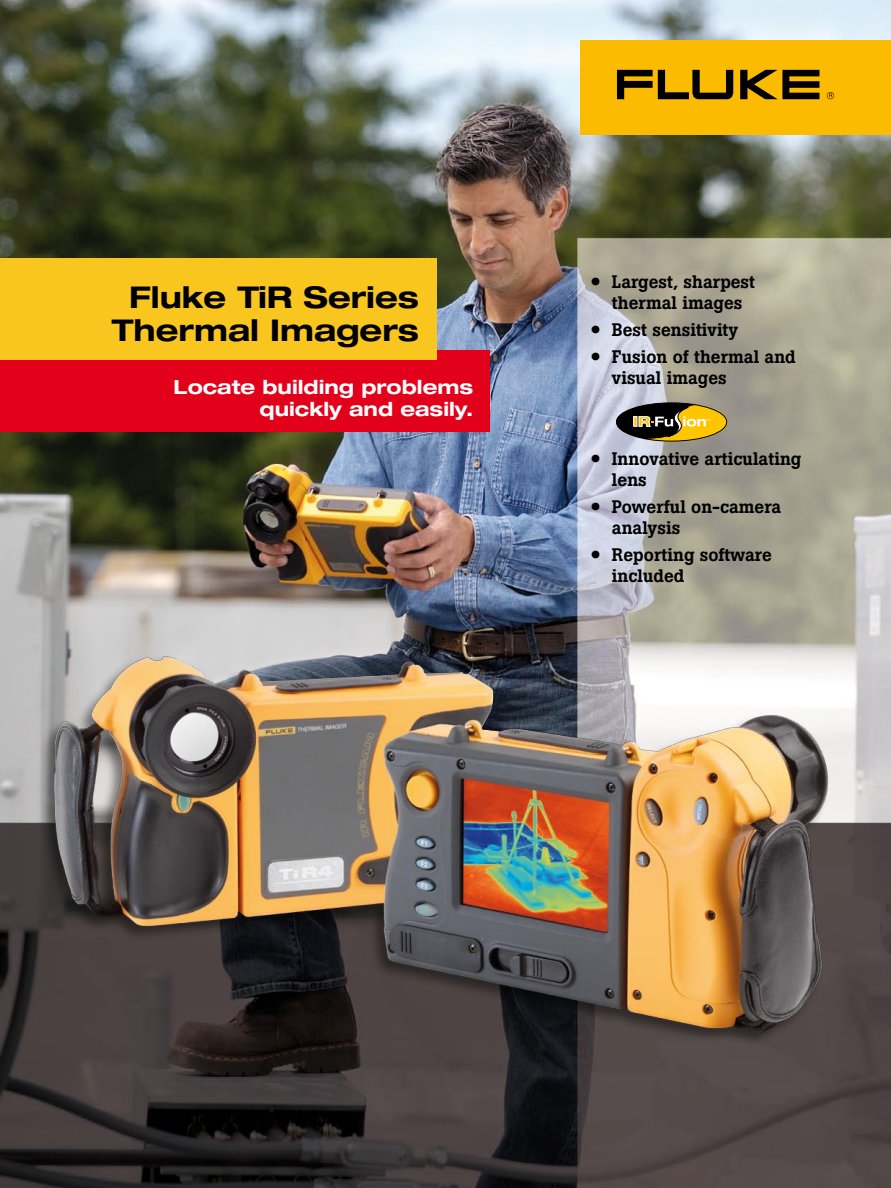
<style>
.page{position:relative;width:891px;height:1188px;background:#fff}
.page>*{position:absolute;margin:0;border:0;box-sizing:border-box;transform-origin:0 0}
.t1{font:700 expanded 30px/33px "Helvetica Neue";color:#000;text-align:center}
.t2{font:700 expanded 19.5px/22.5px "Helvetica Neue";color:#fff;text-align:right}
.t3{font:500 18px/21px "Boton";color:#000}
.s1{font-size:27px}
</style>
<div class="page">
<img style="left:0;top:0;width:891px;height:1188px">
<img style="left:0;top:580px;width:891px;height:553px">
<hr style="left:0;top:833px;width:1px;height:355px;background:#f9c51f">
<div style="left:0;top:350px;width:489px;height:82px;background:#e2001a"></div>
<div style="left:0;top:258px;width:437px;height:102px;background:#f9c51f"></div>
<div style="left:616px;top:403px;width:111px;height:38px;background:#000;border-radius:50%"></div>
<svg style="left:634px;top:405px;width:93px;height:36px"></svg>
<div style="left:616px;top:402px;width:111px;height:40px;border:1px solid #000;border-radius:50%"></div>
<div style="left:580px;top:40px;width:311px;height:94px;background:#fabb00"></div>
<svg style="left:740px;top:70px;width:79px;height:29px"></svg>
<svg style="left:617px;top:70px;width:116px;height:29px"></svg>
<svg style="left:827px;top:92px;width:7px;height:7px"></svg>
<h1 class="t1" style="left:112px;top:280px;width:309px">Fluke TiR Series<br>Thermal Imagers</h1>
<p class="t2" style="left:174px;top:375px;width:301px">Locate building problems quickly and easily.</p>
<p class="t3" style="left:591px;top:271px;width:166px;text-align:center"><span class="s1">•</span> Largest, sharpest thermal images</p>
<p class="t3" style="left:591px;top:319px;width:149px"><span class="s1">•</span> Best sensitivity</p>
<p class="t3" style="left:612px;top:346px;width:185px;text-indent:-21px"><span class="s1">•</span> Fusion of thermal and visual images</p>
<p class="t3" style="left:612px;top:448px;width:191px;text-indent:-21px"><span class="s1">•</span> Innovative articulating lens</p>
<p class="t3" style="left:612px;top:496px;width:171px;text-indent:-21px"><span class="s1">•</span> Powerful on-camera analysis</p>
<p class="t3" style="left:612px;top:544px;width:161px;text-indent:-21px"><span class="s1">•</span> Reporting software included</p>
</div>
